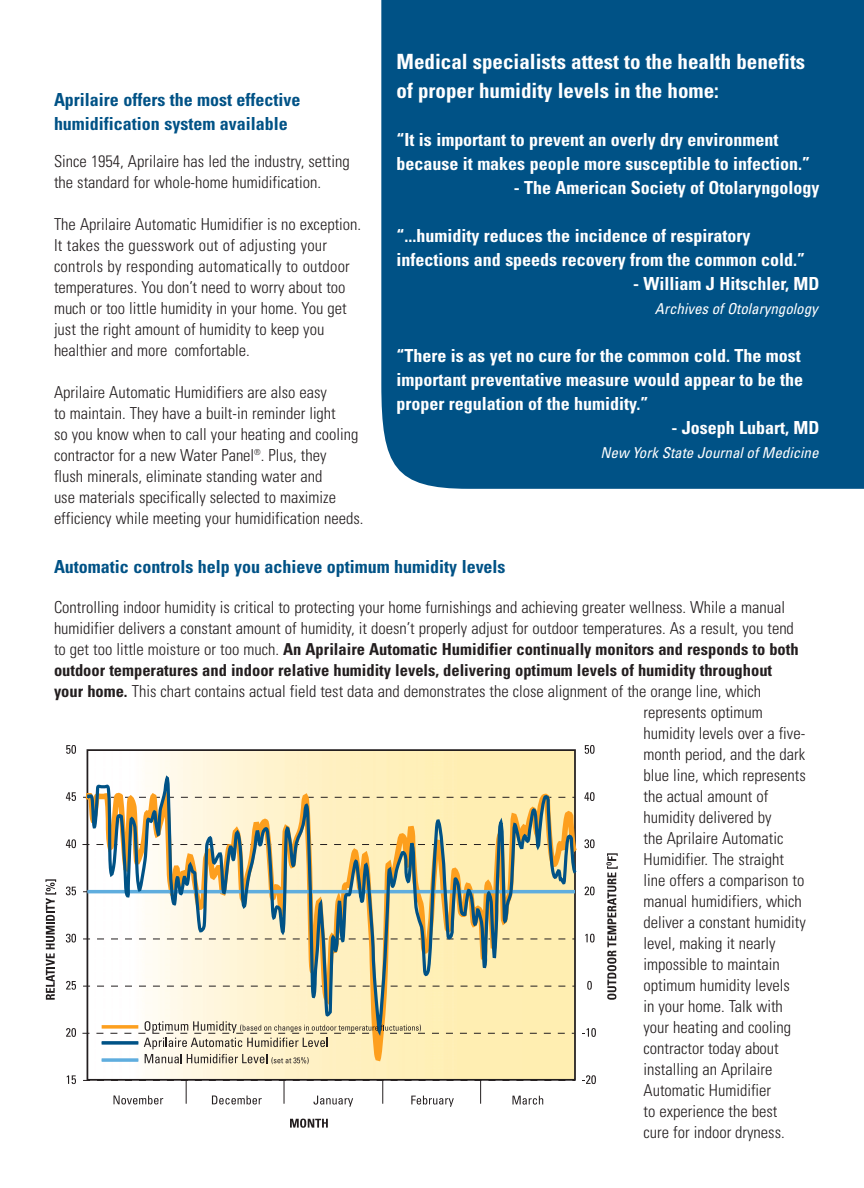
<style>
.page{position:relative;width:864px;height:1188px;background:#fff}
.page>*{position:absolute;margin:0;border:0;box-sizing:border-box;transform-origin:0 0}
.t1{font:700 condensed 21px/28.5px "Univers";color:#fff}
.t2{font:700 condensed 18px/24px "Univers";color:#fff}
.t3{font:700 condensed 18px/24px "Univers";color:#005286}
.t4{font:300 condensed 16.5px/21px "Univers";color:#231e1f}
.t5{font:700 condensed 16.5px "Univers";color:#231e1f}
.t6{font:italic condensed 15px "Univers";color:#fff}
.s1{font-weight:300}
.s2{font-weight:700}
</style>
<div class="page">
<div style="left:381px;top:0;width:483px;height:489px;background:#005286"></div>
<svg style="left:45px;top:879px;width:11px;height:121px"></svg>
<svg style="left:66px;top:745px;width:10px;height:9px"></svg>
<svg style="left:66px;top:792px;width:10px;height:9px"></svg>
<svg style="left:66px;top:839px;width:10px;height:9px"></svg>
<svg style="left:66px;top:887px;width:10px;height:8px"></svg>
<svg style="left:66px;top:934px;width:10px;height:9px"></svg>
<svg style="left:66px;top:981px;width:10px;height:9px"></svg>
<svg style="left:66px;top:1028px;width:10px;height:9px"></svg>
<svg style="left:67px;top:1075px;width:9px;height:9px"></svg>
<svg style="left:84px;top:773px;width:493px;height:355px"></svg>
<svg style="left:82px;top:1021px;width:492px;height:43px;background:#ebdeb8"></svg>
<svg style="left:102px;top:1025px;width:36px;height:4px"></svg>
<svg style="left:102px;top:1058px;width:36px;height:4px"></svg>
<svg style="left:102px;top:1041px;width:36px;height:4px"></svg>
<svg style="left:585px;top:745px;width:10px;height:9px"></svg>
<svg style="left:584px;top:792px;width:11px;height:9px"></svg>
<svg style="left:584px;top:839px;width:11px;height:9px"></svg>
<svg style="left:585px;top:887px;width:10px;height:8px"></svg>
<svg style="left:585px;top:934px;width:10px;height:9px"></svg>
<svg style="left:587px;top:981px;width:5px;height:9px"></svg>
<svg style="left:582px;top:1028px;width:14px;height:9px"></svg>
<svg style="left:582px;top:1075px;width:14px;height:9px"></svg>
<svg style="left:606px;top:853px;width:12px;height:147px"></svg>
<p class="t3" style="left:54px;top:90px;width:248px">Aprilaire offers the most effective humidification system available</p>
<p class="t4" style="left:54px;top:152px;width:297px">Since 1954, Aprilaire has led the industry, setting the standard for whole-home humidification.</p>
<p class="t4" style="left:54px;top:215px;width:309px">The Aprilaire Automatic Humidifier is no exception.<br>It takes the guesswork out of adjusting your controls by responding automatically to outdoor temperatures. You don’t need to worry about too much or too little humidity in your home. You get just the right amount of humidity to keep you healthier and more comfortable.</p>
<p class="t4" style="left:54px;top:383px;width:311px">Aprilaire Automatic Humidifiers are also easy<br>to maintain. They have a built-in reminder light<br>so you know when to call your heating and cooling contractor for a new Water Panel<sup>®</sup>. Plus, they<br>flush minerals, eliminate standing water and<br>use materials specifically selected to maximize efficiency while meeting your humidification needs.</p>
<p class="t1" style="left:397px;top:50px;width:410px">Medical specialists attest to the health benefits of proper humidity levels in the home:</p>
<p class="t2" style="left:397px;top:129px;width:415px">“It is important to prevent an overly dry environment because it makes people more susceptible to infection.”</p>
<p class="t2" style="left:514px;top:177px;width:307px">- The American Society of Otolaryngology</p>
<p class="t2" style="left:397px;top:225px;width:410px">“...humidity reduces the incidence of respiratory infections and speeds recovery from the common cold.”</p>
<p class="t2" style="left:633px;top:273px;width:188px">- William J Hitschler, MD</p>
<p class="t6" style="left:655px;top:303px;width:165px">Archives of Otolaryngology</p>
<p class="t2" style="left:397px;top:345px;width:408px">“There is as yet no cure for the common cold. The most important preventative measure would appear to be the proper regulation of the humidity.”</p>
<p class="t2" style="left:672px;top:417px;width:150px">- Joseph Lubart, MD</p>
<p class="t6" style="left:601px;top:447px;width:222px">New York State Journalof Medicine</p>
<p class="t3" style="left:54px;top:557px;width:453px">Automatic controls help you achieve optimum humidity levels</p>
<p class="t4" style="left:54px;top:598px;width:733px">Controlling indoor humidity is critical to protecting your home furnishings and achieving greater wellness. While a manual</p>
<p class="t4" style="left:54px;top:619px;width:741px">humidifier delivers a constant amount of humidity, it doesn’t properly adjust for outdoor temperatures. As a result, you tend</p>
<p class="t5" style="left:54px;top:643px;width:746px"><span class="s1">to get too little moisture or too much.</span> An Aprilaire Automatic Humidifier continually monitors and responds to both</p>
<p class="t5" style="left:54px;top:664px;width:720px">outdoor temperatures and indoor relative humidity levels, delivering optimum levels of humidity throughout</p>
<p class="t4" style="left:54px;top:682px;width:709px"><span class="s2">your home.</span> This chart contains actual field test data and demonstrates the close alignment of the orange line, which</p>
<p class="t4" style="left:644px;top:703px;width:121px">represents optimum</p>
<p class="t4" style="left:644px;top:724px;width:163px">humidity levels over a five-</p>
<p class="t4" style="left:644px;top:745px;width:163px">month period, and the dark</p>
<p class="t4" style="left:644px;top:766px;width:164px">blue line, which represents</p>
<p class="t4" style="left:644px;top:787px;width:126px">the actual amount of</p>
<p class="t4" style="left:644px;top:808px;width:130px">humidity delivered by</p>
<p class="t4" style="left:644px;top:829px;width:141px">the Aprilaire Automatic</p>
<p class="t4" style="left:644px;top:850px;width:142px">Humidifier. The straight</p>
<p class="t4" style="left:644px;top:871px;width:162px">line offers a comparison to</p>
<p class="t4" style="left:644px;top:892px;width:160px">manual humidifiers, which</p>
<p class="t4" style="left:644px;top:913px;width:164px">deliver a constant humidity</p>
<p class="t4" style="left:644px;top:934px;width:134px">level, making it nearly</p>
<p class="t4" style="left:644px;top:955px;width:138px">impossible to maintain</p>
<p class="t4" style="left:644px;top:976px;width:148px">optimum humidity levels</p>
<p class="t4" style="left:644px;top:997px;width:141px">in your home. Talk with</p>
<p class="t4" style="left:644px;top:1018px;width:149px">your heating and cooling</p>
<p class="t4" style="left:644px;top:1039px;width:137px">contractor today about</p>
<p class="t4" style="left:644px;top:1060px;width:130px">installing an Aprilaire</p>
<p class="t4" style="left:644px;top:1081px;width:129px">Automatic Humidifier</p>
<p class="t4" style="left:644px;top:1102px;width:135px">to experience the best</p>
<p class="t4" style="left:644px;top:1123px;width:143px">cure for indoor dryness.</p>
</div>
